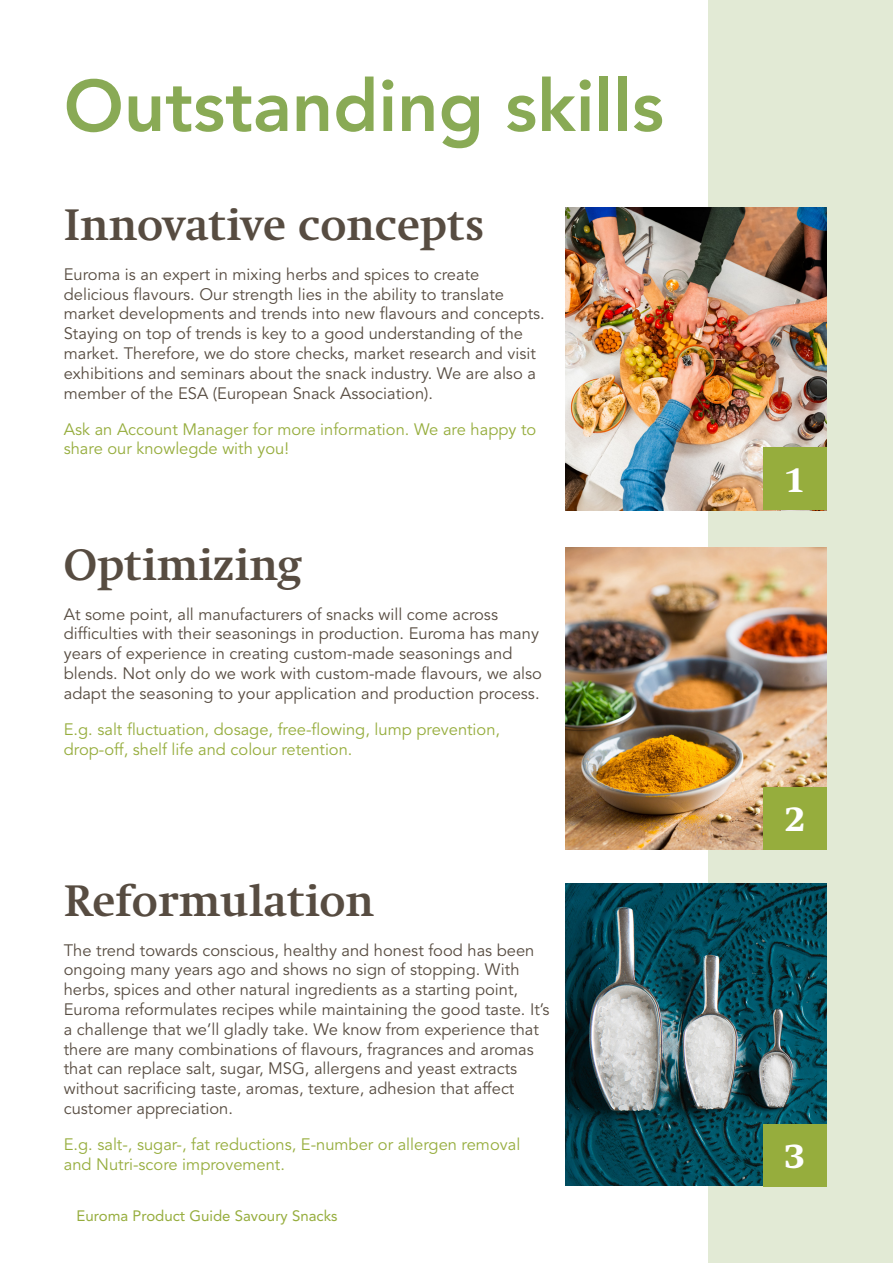
<style>
.page{position:relative;width:893px;height:1263px;background:#fff}
.page>*{position:absolute;margin:0;border:0;box-sizing:border-box;transform-origin:0 0}
.t1{font:800 72px "Avenir LT Std";color:#89aa55}
.t2{font:700 45px "Swift LT Std";color:#574c41}
.t3{font:800 36px "Swift LT Std";color:#fff}
.t4{font:16.5px/19.8px "Avenir LT Std";color:#574c41}
.t5{font:16.5px/19.8px "Avenir LT Std";color:#96ad3d}
.t6{font:15px "Avenir LT Std";color:#96ad3d}
</style>
<div class="page">
<div style="left:708px;top:0;width:185px;height:1263px;background:#e2ead5"></div>
<img style="left:565px;top:207px;width:262px;height:303px">
<div style="left:763px;top:447px;width:64px;height:63px;background:#96ad3d"></div>
<img style="left:565px;top:547px;width:262px;height:303px">
<div style="left:764px;top:787px;width:63px;height:63px;background:#96ad3d"></div>
<img style="left:565px;top:883px;width:262px;height:303px">
<div style="left:763px;top:1124px;width:64px;height:62px;background:#96ad3d"></div>
<p class="t1" style="left:64px;top:63px;width:602px">Outstanding skills</p>
<p class="t2" style="left:64px;top:200px;width:422px">Innovative concepts</p>
<p class="t4" style="left:64px;top:265px;width:482px">Euroma is an expert in mixing herbs and spices to create delicious flavours. Our strength lies in the ability to translate market developments and trends into new flavours and concepts.<br>Staying on top of trends is key to a good understanding of the market. Therefore, we do store checks, market research and visit exhibitions and seminars about the snack industry. We are also a member of the ESA (European Snack Association).</p>
<p class="t5" style="left:64px;top:419px;width:474px">Ask an Account Manager for more information. We are happy to share our knowlegde with you!</p>
<p class="t2" style="left:64px;top:540px;width:240px">Optimizing</p>
<p class="t4" style="left:64px;top:604px;width:480px">At some point, all manufacturers of snacks will come across difficulties with their seasonings in production. Euroma has many years of experience in creating custom-made seasonings and blends. Not only do we work with custom-made flavours, we also adapt the seasoning to your application and production process.</p>
<p class="t5" style="left:64px;top:720px;width:438px">E.g. salt fluctuation, dosage, free-flowing, lump prevention, drop-off, shelf life and colour retention.</p>
<p class="t2" style="left:64px;top:876px;width:312px">Reformulation</p>
<p class="t4" style="left:64px;top:940px;width:487px">The trend towards conscious, healthy and honest food has been ongoing many years ago and shows no sign of stopping. With herbs, spices and other natural ingredients as a starting point, Euroma reformulates recipes while maintaining the good taste. It’s a challenge that we’ll gladly take. We know from experience that there are many combinations of flavours, fragrances and aromas that can replace salt, sugar, MSG, allergens and yeast extracts without sacrificing taste, aromas, texture, adhesion that affect customer appreciation.</p>
<p class="t5" style="left:64px;top:1135px;width:458px">E.g. salt-, sugar-, fat reductions, E-number or allergen removal and Nutri-score improvement.</p>
<p class="t6" style="left:77px;top:1207px;width:263px">Euroma Product Guide Savoury Snacks</p>
<p class="t3" style="left:785px;top:459px;width:22px">1</p>
<p class="t3" style="left:785px;top:799px;width:22px">2</p>
<p class="t3" style="left:785px;top:1135px;width:22px">3</p>
</div>
